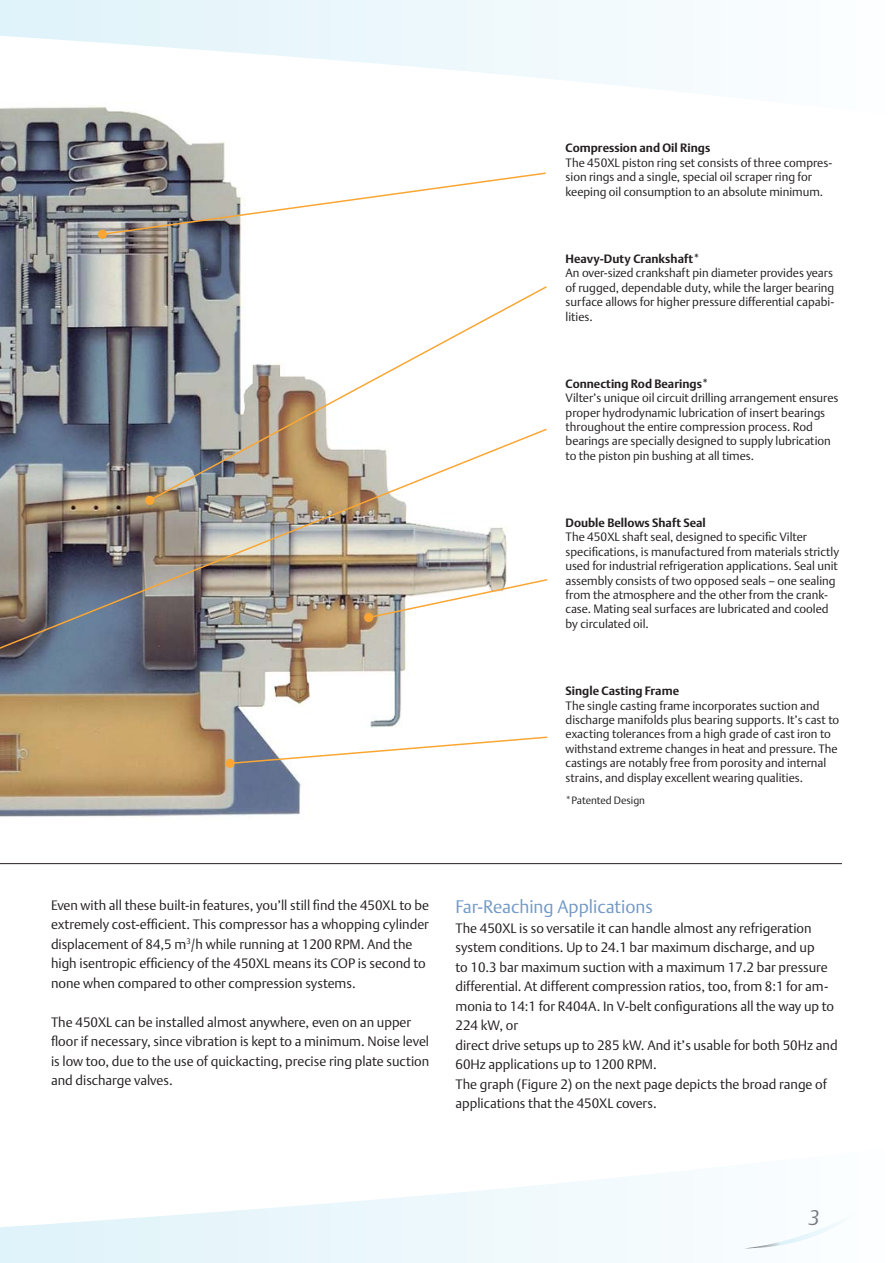
<style>
.page{position:relative;width:893px;height:1263px;background:#fff}
.page>*{position:absolute;margin:0;border:0;box-sizing:border-box;transform-origin:0 0}
.t1{font:italic 21px "DTL Argo T Light";color:#77787b}
.t2{font:18px "DTL Argo T Light";color:#7299c6}
.t3{font:13.5px/19.5px "DTL Argo T Light";color:#231f20}
.t4{font:12px/14.4px "DTL Argo T Light";color:#231f20}
.t5{font:700 12px "DTL Argo T";color:#231f20}
.t6{font:10.5px "DTL Argo T Light";letter-spacing:-.01em;color:#231f20}
</style>
<div class="page">
<img style="left:0;top:117px;width:406px;height:700px">
<svg style="left:0;top:1174px;width:754px;height:89px"></svg>
<hr style="left:0;top:863px;width:842px;height:1px;background:#231f20">
<svg style="left:0;top:0;width:657px;height:117px"></svg>
<svg style="left:744px;top:1209px;width:99px;height:39px"></svg>
<div style="left:98px;top:230px;width:9px;height:9px;background:#faa633;border-radius:50%"></div>
<svg style="left:101px;top:172px;width:445px;height:64px"></svg>
<svg style="left:148px;top:285px;width:399px;height:142px"></svg>
<img style="left:0;top:427px;width:547px;height:238px">
<div style="left:364px;top:613px;width:9px;height:9px;background:#faa633;border-radius:50%"></div>
<svg style="left:367px;top:578px;width:181px;height:41px"></svg>
<div style="left:225px;top:759px;width:10px;height:9px;background:#faa633;border-radius:50%"></div>
<svg style="left:228px;top:736px;width:320px;height:29px"></svg>
<p class="t5" style="left:566px;top:143px;width:146px">Compression and Oil Rings</p>
<p class="t4" style="left:566px;top:156px;width:268px">The 450XL piston ring set consists of three compres&shy;sion rings and a single, special oil scraper ring for keeping oil consumption to an absolute minimum.</p>
<p class="t5" style="left:566px;top:253px;width:136px">Heavy-Duty Crankshaft*</p>
<p class="t4" style="left:566px;top:267px;width:270px;text-align:justify">An over-sized crankshaft pin diameter provides years of rugged, dependable duty, while the larger bearing surface allows for higher pressure differential capabi&shy;lities.</p>
<p class="t5" style="left:566px;top:378px;width:145px">Connecting Rod Bearings*</p>
<p class="t4" style="left:566px;top:392px;width:274px">Vilter’s unique oil circuit drilling arrangement ensures proper hydrodynamic lubrication of insert bearings throughout the entire compression process. Rod bearings are specially designed to supply lubrication to the piston pin bushing at all times.</p>
<p class="t5" style="left:566px;top:518px;width:142px">Double Bellows Shaft Seal</p>
<p class="t4" style="left:566px;top:531px;width:275px">The 450XL shaft seal, designed to specific Vilter specifications, is manufactured from materials strictly used for industrial refrigeration applications. Seal unit assembly consists of two opposed seals – one sealing from the atmosphere and the other from the crank&shy;case. Mating seal surfaces are lubricated and cooled by circulated oil.</p>
<p class="t5" style="left:566px;top:686px;width:115px">Single Casting Frame</p>
<p class="t4" style="left:566px;top:699px;width:275px">The single casting frame incorporates suction and discharge manifolds plus bearing supports. It’s cast to exacting tolerances from a high grade of cast iron to withstand extreme changes in heat and pressure. The castings are notably free from porosity and internal strains, and display excellent wearing qualities.</p>
<p class="t6" style="left:566px;top:796px;width:81px">*Patented Design</p>
<p class="t3" style="left:51px;top:896px;width:380px">Even with all these built-in features, you’ll still find the 450XL to be extremely cost-efficient. This compressor has a whopping cylinder displacement of 84,5 m<sup>3</sup>/h while running at 1200 RPM. And the high isentropic efficiency of the 450XL means its COP is second to none when compared to other compression systems.</p>
<p class="t3" style="left:51px;top:1013px;width:380px">The 450XL can be installed almost anywhere, even on an upper floor if necessary, since vibration is kept to a minimum. Noise level is low too, due to the use of quickacting, precise ring plate suction and discharge valves.</p>
<h2 class="t2" style="left:455px;top:899px;width:199px">Far-Reaching Applications</h2>
<p class="t3" style="left:455px;top:919px;width:384px">The 450XL is so versatile it can handle almost any refrigeration system conditions. Up to 24.1 bar maximum discharge, and up<br>to 10.3 bar maximum suction with a maximum 17.2 bar pressure differential. At different compression ratios, too, from 8:1 for am&shy;monia to 14:1 for R404A. In V-belt configurations all the way up to 224 kW, or<br>direct drive setups up to 285 kW. And it’s usable for both 50Hz and 60Hz applications up to 1200 RPM.<br>The graph (Figure 2) on the next page depicts the broad range of applications that the 450XL covers.</p>
<h1 class="t1" style="left:809px;top:1209px;width:13px">3</h1>
</div>
